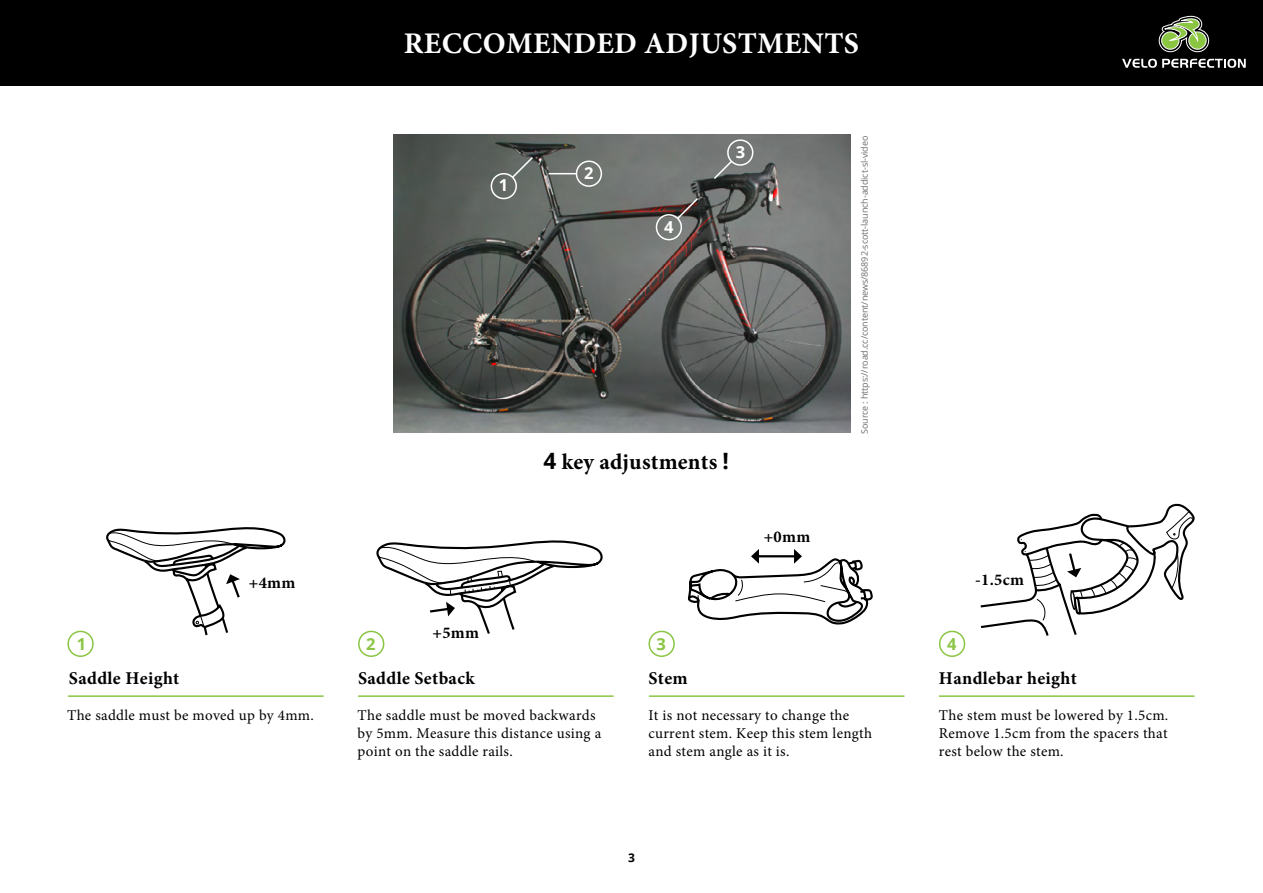
<style>
.page{position:relative;width:1263px;height:893px;background:#fff}
.page>*{position:absolute;margin:0;border:0;box-sizing:border-box;transform-origin:0 0}
.t1{font:700 30px "Minion Pro";letter-spacing:.01em;color:#fff}
.t2{font:700 22.5px "Minion Pro";letter-spacing:.01em;color:#000}
.t3{font:700 18px "Minion Pro";letter-spacing:.02em;color:#000}
.t4{font:700 16.5px "Minion Pro";letter-spacing:.02em;color:#000}
.t5{font:700 16.5px "Open Sans";color:#fff}
.t6{font:700 16.5px "Open Sans";color:#8ac544}
.t7{font:15px/18px "Minion Pro";letter-spacing:.02em;color:#000}
.t8{font:700 12px "Open Sans";color:#000}
.t9{font:9px "Open Sans";letter-spacing:-.01em;color:#6e6e6e}
.s1{font-family:"Open Sans"}
</style>
<div class="page">
<div style="left:0;top:0;width:1263px;height:85px;background:#000"></div>
<svg style="left:1122px;top:59px;width:124px;height:9px"></svg>
<svg style="left:1159px;top:16px;width:50px;height:36px"></svg>
<img style="left:394px;top:134px;width:456px;height:299px">
<hr style="left:68px;top:695px;width:256px;height:2px;background:#8ac544">
<hr style="left:358px;top:695px;width:256px;height:2px;background:#8ac544">
<hr style="left:649px;top:695px;width:255px;height:2px;background:#8ac544">
<hr style="left:939px;top:695px;width:255px;height:2px;background:#8ac544">
<svg style="left:549px;top:173px;width:27px;height:1px"></svg>
<div style="left:576px;top:161px;width:26px;height:26px;border:2px solid #fff;border-radius:50%"></div>
<svg style="left:488px;top:155px;width:46px;height:47px;background:#6d726e"></svg>
<svg style="left:712px;top:137px;width:44px;height:44px;background:#767a79"></svg>
<svg style="left:653px;top:197px;width:46px;height:46px;background:#716a67"></svg>
<svg style="left:67px;top:630px;width:27px;height:27px"></svg>
<svg style="left:648px;top:630px;width:27px;height:27px"></svg>
<svg style="left:939px;top:630px;width:27px;height:27px"></svg>
<svg style="left:106px;top:527px;width:180px;height:109px"></svg>
<svg style="left:980px;top:503px;width:215px;height:133px"></svg>
<svg style="left:358px;top:540px;width:245px;height:117px"></svg>
<svg style="left:687px;top:549px;width:186px;height:76px"></svg>
<h1 class="t1" style="left:404px;top:22px;width:457px">RECCOMENDED ADJUSTMENTS</h1>
<p class="t5" style="left:499px;top:174px;width:11px">1</p>
<p class="t5" style="left:584px;top:162px;width:11px">2</p>
<p class="t5" style="left:664px;top:215px;width:11px">4</p>
<p class="t5" style="left:736px;top:141px;width:11px">3</p>
<h2 class="t2" style="left:543px;top:446px;width:187px"><span class="s1">4</span> key adjustments <span class="s1">!</span></h2>
<p class="t4" style="left:764px;top:525px;width:48px">+0mm</p>
<p class="t9" style="left:858px;top:434px;width:300px;rotate:-90deg">Source : https://road.cc/content/news/86892-scott-launch-addict-sl-video</p>
<p class="t4" style="left:249px;top:571px;width:48px">+4mm</p>
<p class="t4" style="left:975px;top:568px;width:50px">-1.5cm</p>
<p class="t4" style="left:432px;top:621px;width:48px">+5mm</p>
<p class="t6" style="left:366px;top:632px;width:11px">2</p>
<p class="t3" style="left:358px;top:666px;width:118px">Saddle Setback</p>
<p class="t6" style="left:77px;top:632px;width:11px">1</p>
<p class="t3" style="left:69px;top:666px;width:112px">Saddle Height</p>
<p class="t6" style="left:657px;top:633px;width:11px">3</p>
<p class="t6" style="left:947px;top:632px;width:11px">4</p>
<p class="t3" style="left:939px;top:666px;width:139px">Handlebar height</p>
<p class="t7" style="left:648px;top:706px;width:225px">It is not necessary to change the current stem. Keep this stem length and stem angle as it is.</p>
<p class="t3" style="left:648px;top:666px;width:41px">Stem</p>
<p class="t7" style="left:67px;top:706px;width:248px">The saddle must be moved up by 4mm.</p>
<p class="t7" style="left:358px;top:706px;width:245px">The saddle must be moved backwards by 5mm. Measure this distance using a point on the saddle rails.</p>
<p class="t7" style="left:939px;top:706px;width:231px;text-align:justify">The stem must be lowered by 1.5cm.<br>Remove 1.5cm from the spacers that rest below the stem.</p>
<p class="t8" style="left:628px;top:849px;width:8px">3</p>
</div>
